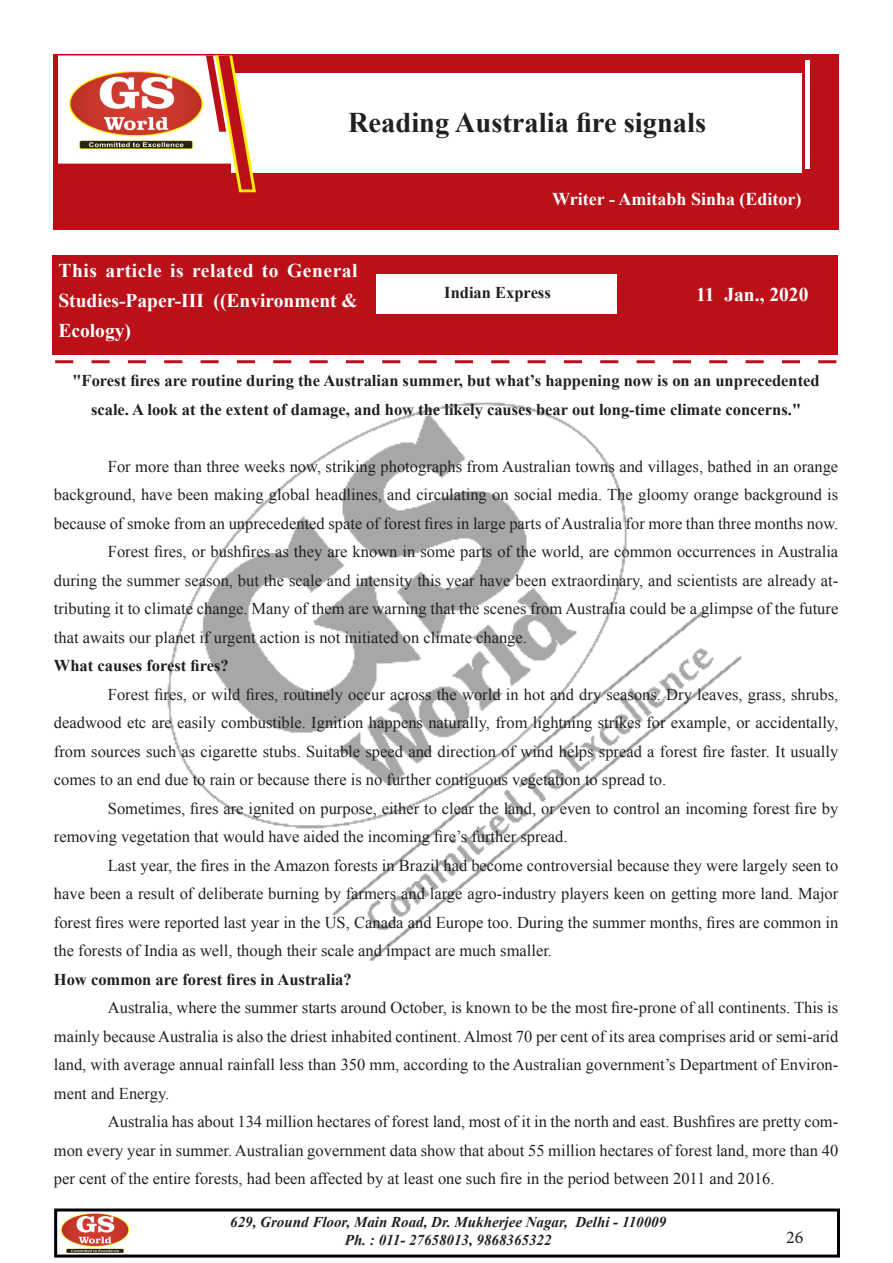
<style>
.page{position:relative;width:893px;height:1263px;background:#fff}
.page>*{position:absolute;margin:0;border:0;box-sizing:border-box;transform-origin:0 0}
.t1{font:700 28.5px "Times New Roman";color:#231f20}
.Body_Text{font:700 19.5px/30px "Times New Roman";color:#fff;text-align:justify}
.ody_Text{font:700 19.5px "Times New Roman";color:#fff}
.t2{font:700 18px "Times New Roman";color:#fff}
.t3{font:18px "Minion Pro";color:#231f20}
.t4{font:16.5px/28.5px "Times New Roman";color:#231f20;text-align:justify}
.t5{font:700 16.5px/28.5px "Times New Roman";color:#231f20;text-align:center}
.t6{font:italic 700 15px/18px "Times New Roman";color:#231f20;text-align:center}
</style>
<div class="page">
<div style="left:54px;top:1208px;width:786px;height:49px;border:3px solid #000"></div>
<img style="left:106px;top:363px;width:687px;height:598px">
<img style="left:62px;top:1213px;width:66px;height:39px">
<svg style="left:55px;top:360px;width:781px;height:3px"></svg>
<div style="left:54px;top:54px;width:785px;height:175px;background:#bb1018"></div>
<div style="left:52px;top:255px;width:786px;height:100px;background:#bb1018"></div>
<div style="left:376px;top:274px;width:241px;height:40px;background:#fff"></div>
<div style="left:231px;top:73px;width:570px;height:100px;background:#fff"></div>
<svg style="left:58px;top:56px;width:198px;height:136px"></svg>
<svg style="left:805px;top:60px;width:4px;height:108px"></svg>
<p class="t1" style="left:348px;top:103px;width:360px">Reading Australia fire signals</p>
<p class="Body_Text" style="left:58px;top:255px;width:301px">This article is related to General Studies-Paper-III ((Environment &amp; Ecology)</p>
<p class="t2" style="left:552px;top:186px;width:251px">Writer - Amitabh Sinha (Editor)</p>
<p class="t5" style="left:444px;top:278px;width:108px">Indian Express</p>
<p class="ody_Text" style="left:696px;top:281px;width:114px">11 Jan., 2020</p>
<p class="t5" style="left:72px;top:366px;width:749px">"Forest fires are routine during the Australian summer, but what’s happening now is on an unprecedented scale. A look at the extent of damage, and how the likely causes bear out long-time climate concerns."</p>
<p class="t4" style="left:54px;top:451px;width:786px;text-indent:54px">For more than three weeks now, striking photographs from Australian towns and villages, bathed in an orange background, have been making global headlines, and circulating on social media. The gloomy orange background is because of smoke from an unprecedented spate of forest fires in large parts of Australia for more than three months now.</p>
<p class="t4" style="left:54px;top:537px;width:786px;text-indent:54px">Forest fires, or bushfires as they are known in some parts of the world, are common occurrences in Australia during the summer season, but the scale and intensity this year have been extraordinary, and scientists are already at&shy;tributing it to climate change. Many of them are warning that the scenes from Australia could be a glimpse of the future that awaits our planet if urgent action is not initiated on climate change.</p>
<p class="t5" style="left:54px;top:651px;width:176px">What causes forest fires?</p>
<p class="t4" style="left:54px;top:679px;width:786px;text-indent:54px">Forest fires, or wild fires, routinely occur across the world in hot and dry seasons. Dry leaves, grass, shrubs, deadwood etc are easily combustible. Ignition happens naturally, from lightning strikes for example, or accidentally, from sources such as cigarette stubs. Suitable speed and direction of wind helps spread a forest fire faster. It usually comes to an end due to rain or because there is no further contiguous vegetation to spread to.</p>
<p class="t4" style="left:54px;top:793px;width:786px;text-indent:54px">Sometimes, fires are ignited on purpose, either to clear the land, or even to control an incoming forest fire by removing vegetation that would have aided the incoming fire’s further spread.</p>
<p class="t4" style="left:54px;top:850px;width:786px;text-indent:54px">Last year, the fires in the Amazon forests in Brazil had become controversial because they were largely seen to have been a result of deliberate burning by farmers and large agro-industry players keen on getting more land. Major forest fires were reported last year in the US, Canada and Europe too. During the summer months, fires are common in the forests of India as well, though their scale and impact are much smaller.</p>
<p class="t5" style="left:54px;top:964px;width:299px">How common are forest fires in Australia?</p>
<p class="t4" style="left:54px;top:993px;width:786px;text-indent:54px">Australia, where the summer starts around October, is known to be the most fire-prone of all continents. This is mainly because Australia is also the driest inhabited continent. Almost 70 per cent of its area comprises arid or semi-arid land, with average annual rainfall less than 350 mm, according to the Australian government’s Department of Environ&shy;ment and Energy.</p>
<p class="t4" style="left:54px;top:1107px;width:786px;text-indent:54px">Australia has about 134 million hectares of forest land, most of it in the north and east. Bushfires are pretty com&shy;mon every year in summer. Australian government data show that about 55 million hectares of forest land, more than 40 per cent of the entire forests, had been affected by at least one such fire in the period between 2011 and 2016.</p>
<p class="t6" style="left:230px;top:1212px;width:437px">629, Ground Floor, Main Road, Dr. Mukherjee Nagar, Delhi - 110009<br>Ph. : 011- 27658013, 9868365322</p>
<p class="t3" style="left:786px;top:1225px;width:19px">26</p>
</div>
